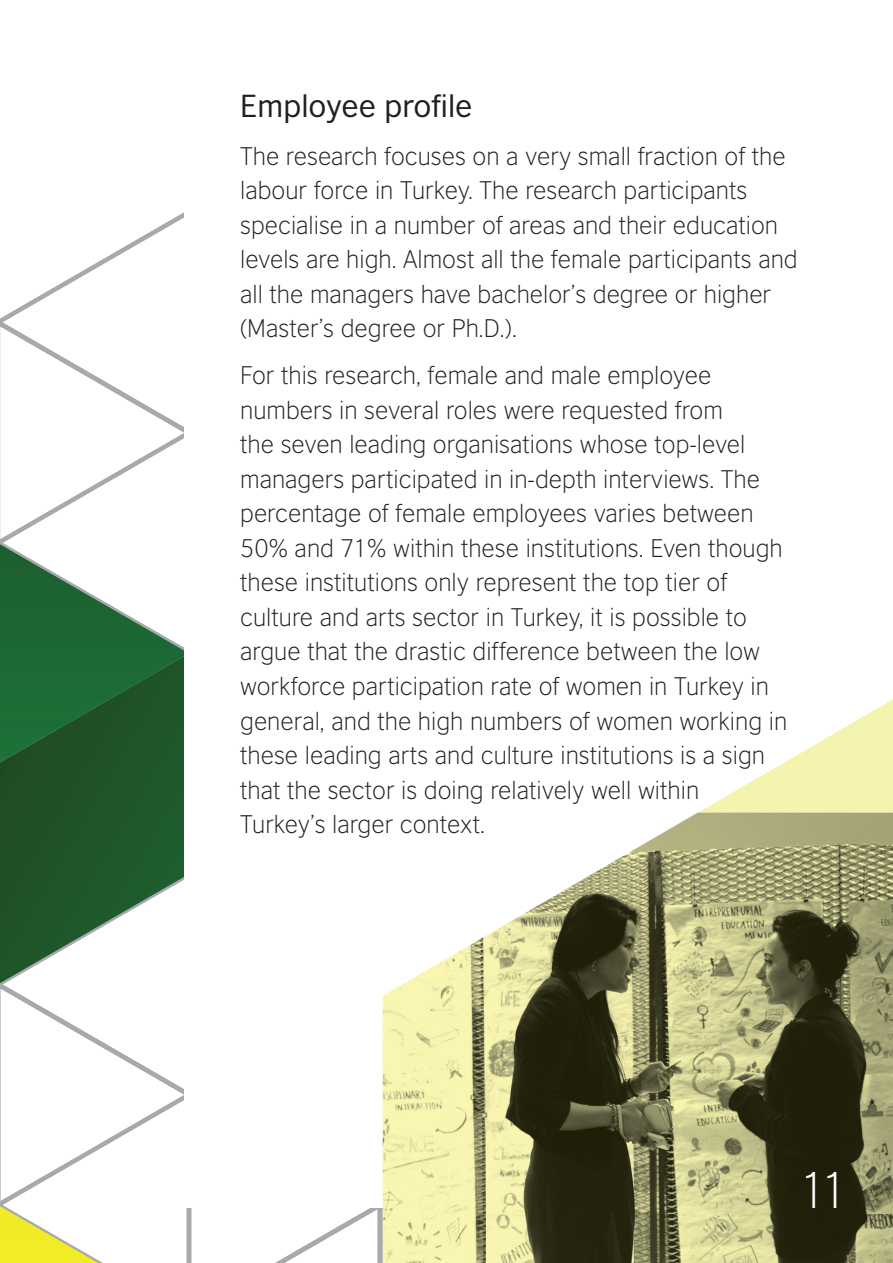
<style>
.page{position:relative;width:893px;height:1263px;background:#fff}
.page>*{position:absolute;margin:0;border:0;box-sizing:border-box;transform-origin:0 0}
.t1{font:300 48.6px "British Council Sans Tur";color:#fff}
.t2{font:30px "British Council Sans Tur";color:#231f20}
.t3{font:300 24px/34.5px "British Council Sans Tur";color:#231f20}
</style>
<div class="page">
<svg style="left:0;top:212px;width:184px;height:218px"></svg>
<svg style="left:0;top:430px;width:383px;height:833px"></svg>
<div style="left:185px;top:54px;width:708px;height:1154px;background:#fff"></div>
<svg style="left:699px;top:699px;width:194px;height:113px"></svg>
<img style="left:588px;top:812px;width:305px;height:451px">
<img style="left:485px;top:876px;width:103px;height:387px">
<img style="left:434px;top:936px;width:51px;height:327px">
<img style="left:383px;top:966px;width:51px;height:297px">
<p class="t2" style="left:240px;top:92px;width:234px">Employee profile</p>
<p class="t3" style="left:240px;top:140px;width:559px">The research focuses on a very small fraction of the labour force in Turkey. The research participants specialise in a number of areas and their education levels are high. Almost all the female participants and all the managers have bachelor’s degree or higher (Master’s degree or Ph.D.).</p>
<p class="t3" style="left:240px;top:360px;width:548px">For this research, female and male employee numbers in several roles were requested from<br>the seven leading organisations whose top-level managers participated in in-depth interviews. The percentage of female employees varies between 50% and 71% within these institutions. Even though these institutions only represent the top tier of culture and arts sector in Turkey, it is possible to argue that the drastic difference between the low workforce participation rate of women in Turkey in general, and the high numbers of women working in these leading arts and culture institutions is a sign that the sector is doing relatively well within Turkey’s larger context.</p>
<h1 class="t1" style="left:799px;top:1167px;width:52px">11</h1>
</div>
